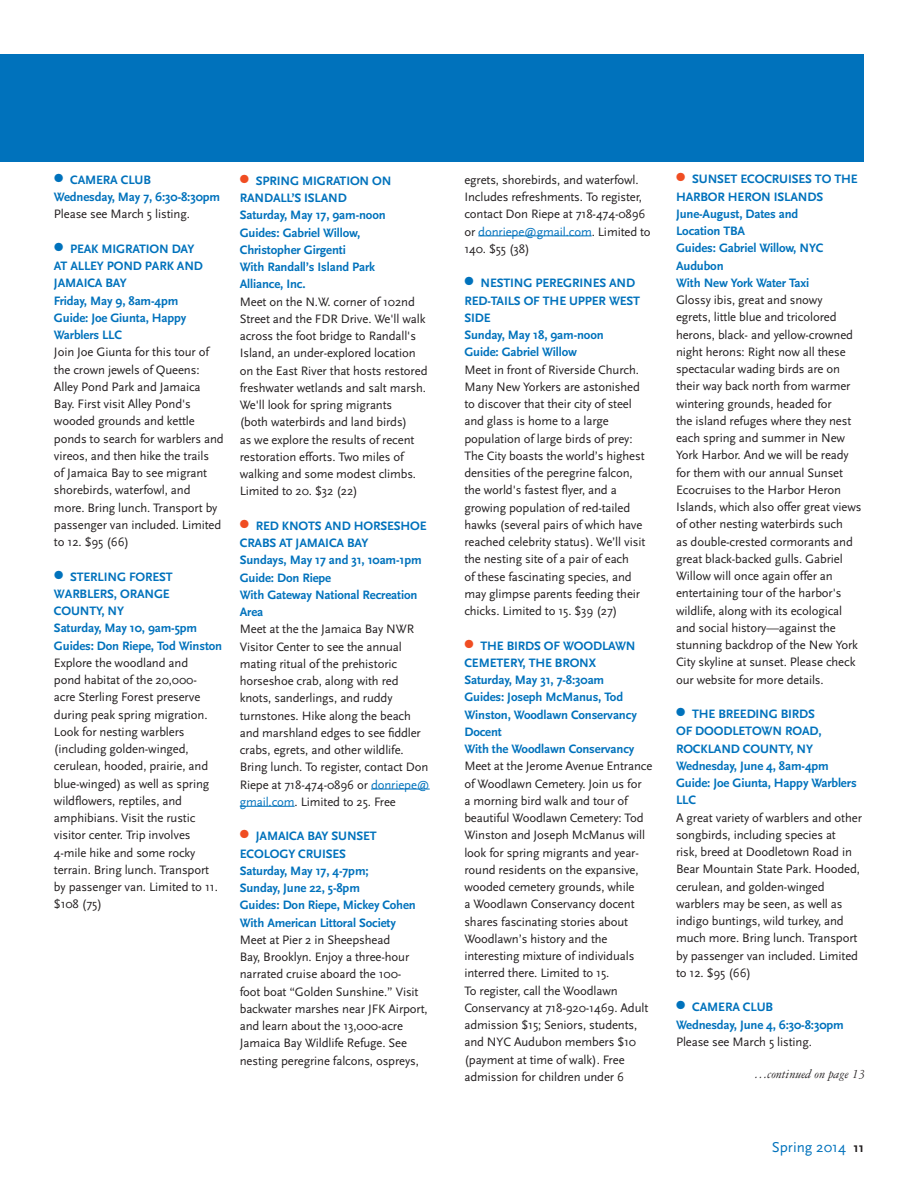
<style>
.page{position:relative;width:918px;height:1188px;background:#fff}
.page>*{position:absolute;margin:0;border:0;box-sizing:border-box;transform-origin:0 0}
.t1{font:15px "Scala Sans";color:#0072bc}
.t2{font:italic 13.5px "Garamond Three";color:#231f20}
.t3{font:12.75px/17.2px "Scala Sans";letter-spacing:-.01em;color:#231f20}
.t4{font:700 12.75px/17.2px "Scala Sans";letter-spacing:-.01em;color:#0072bc}
.s1{font-size:26.25px}
.s2{font-size:26.25px;color:#f04d22}
.s3{color:#0072bc}
.s4{font-weight:700;font-size:13.5px;color:#231f20}
</style>
<div class="page">
<div style="left:0;top:54px;width:864px;height:107px;background:#0072bc"></div>
<hr style="left:371px;top:789px;width:59px;height:1px;background:#0072bc">
<hr style="left:240px;top:806px;width:55px;height:1px;background:#0072bc">
<hr style="left:478px;top:236px;width:114px;height:1px;background:#0072bc">
<p class="t4" style="left:54px;top:171px;width:168px"><span class="s1">•</span> CAMERA CLUB<br>Wednesday, May 7, 6:30-8:30pm</p>
<p class="t3" style="left:54px;top:206px;width:137px">Please see march 5 listing.</p>
<p class="t4" style="left:54px;top:240px;width:151px"><span class="s1">•</span> PEAK MIGRATION DAY<br>AT ALLEY POND PARK AND<br>JAMAICA BAY<br>Friday, May 9, 8am-4pm<br>Guide: Joe Giunta, Happy<br>Warblers LLC</p>
<p class="t3" style="left:54px;top:344px;width:171px">Join Joe Giunta for this tour of the crown jewels of Queens:<br>Alley Pond Park and Jamaica bay. first visit Alley Pond's wooded grounds and kettle ponds to search for warblers and vireos, and then hike the trails of Jamaica bay to see migrant shorebirds, waterfowl, and more. bring lunch. Transport by passenger van included. limited to 12. $95 (66)</p>
<p class="t4" style="left:54px;top:568px;width:170px"><span class="s1">•</span> STERLING FOREST<br>WARBLERS, ORANGE<br>COUNTY, NY<br>Saturday, May 10, 9am-5pm<br>Guides: Don Riepe, Tod Winston</p>
<p class="t3" style="left:54px;top:654px;width:165px">explore the woodland and pond habitat of the 20,000- acre Sterling forest preserve during peak spring migration. look for nesting warblers (including golden-winged, cerulean, hooded, prairie, and blue-winged) as well as spring wildflowers, reptiles, and amphibians. Visit the rustic visitor center. Trip involves<br>4-mile hike and some rocky terrain. bring lunch. Transport by passenger van. limited to 11. $108 (75)</p>
<p class="t4" style="left:240px;top:172px;width:153px"><span class="s2">•</span> SPRING MIGRATION ON<br>RANDALL’S ISLAND<br>Saturday, May 17, 9am-noon<br>Guides: Gabriel Willow,<br>Christopher Girgenti<br>With Randall’s Island Park<br>Alliance, Inc.</p>
<p class="t3" style="left:240px;top:293px;width:189px">meet on the n.w. corner of 102nd Street and the fdr drive. we'll walk across the foot bridge to randall's island, an under-explored location on the east river that hosts restored freshwater wetlands and salt marsh. we'll look for spring migrants<br>(both waterbirds and land birds)<br>as we explore the results of recent restoration efforts. Two miles of walking and some modest climbs. limited to 20. $32 (22)</p>
<p class="t4" style="left:240px;top:517px;width:188px"><span class="s2">•</span> RED KNOTS AND HORSESHOE<br>CRABS AT JAMAICA BAY<br>Sundays, May 17 and 31, 10am-1pm<br>Guide: Don Riepe<br>With Gateway National Recreation<br>Area</p>
<p class="t3" style="left:240px;top:621px;width:191px">meet at the the Jamaica bay nwr<br>Visitor Center to see the annual mating ritual of the prehistoric horseshoe crab, along with red knots, sanderlings, and ruddy turnstones. hike along the beach and marshland edges to see fiddler crabs, egrets, and other wildlife. bring lunch. To register, contact don riepe at 718-474-0896 or <span class="s3">donriepe@ gmail.com</span>. limited to 25. free</p>
<p class="t4" style="left:240px;top:828px;width:178px"><span class="s2">•</span> JAMAICA BAY SUNSET<br>ECOLOGY CRUISES<br>Saturday, May 17, 4-7pm;<br>Sunday, June 22, 5-8pm<br>Guides: Don Riepe, Mickey Cohen<br>With American Littoral Society</p>
<p class="t3" style="left:240px;top:931px;width:190px">meet at Pier 2 in Sheepshead<br>bay, brooklyn. enjoy a three-hour narrated cruise aboard the 100-<br>foot boat “Golden Sunshine.” Visit backwater marshes near Jfk Airport, and learn about the 13,000-acre Jamaica bay wildlife refuge. See nesting peregrine falcons, ospreys,</p>
<p class="t3" style="left:464px;top:171px;width:188px">egrets, shorebirds, and waterfowl. includes refreshments. To register, contact don riepe at 718-474-0896 or <span class="s3">donriepe@gmail.com</span>. limited to<br>140. $55 (38)</p>
<p class="t4" style="left:464px;top:275px;width:177px"><span class="s1">•</span> NESTING PEREGRINES AND<br>RED-TAILS OF THE UPPER WEST<br>SIDE<br>Sunday, May 18, 9am-noon<br>Guide: Gabriel Willow</p>
<p class="t3" style="left:464px;top:361px;width:182px">meet in front of riverside Church. many new Yorkers are astonished to discover that their city of steel and glass is home to a large population of large birds of prey:<br>The City boasts the world’s highest densities of the peregrine falcon, the world's fastest flyer, and a growing population of red-tailed hawks (several pairs of which have reached celebrity status). we’ll visit the nesting site of a pair of each<br>of these fascinating species, and may glimpse parents feeding their chicks. limited to 15. $39 (27)</p>
<p class="t4" style="left:464px;top:637px;width:174px"><span class="s2">•</span> THE BIRDS OF WOODLAWN<br>CEMETERY, THE BRONX<br>Saturday, May 31, 7-8:30am<br>Guides: Joseph McManus, Tod<br>Winston, Woodlawn Conservancy<br>Docent<br>With the Woodlawn Conservancy</p>
<p class="t3" style="left:464px;top:758px;width:189px">meet at the Jerome Avenue entrance of woodlawn Cemetery. Join us for<br>a morning bird walk and tour of beautiful woodlawn Cemetery: Tod winston and Joseph mcmanus will look for spring migrants and year&shy;round residents on the expansive, wooded cemetery grounds, while<br>a woodlawn Conservancy docent shares fascinating stories about woodlawn’s history and the interesting mixture of individuals interred there. limited to 15.<br>To register, call the woodlawn<br>Conservancy at 718-920-1469. Adult admission $15; Seniors, students, and nYC Audubon members $10 (payment at time of walk). free admission for children under 6</p>
<p class="t4" style="left:676px;top:171px;width:183px"><span class="s2">•</span> SUNSET ECOCRUISES TO THE<br>HARBOR HERON ISLANDS<br>June-August, Dates and<br>Location TBA<br>Guides: Gabriel Willow, NYC<br>Audubon<br>With New York Water Taxi</p>
<p class="t3" style="left:676px;top:292px;width:187px">Glossy ibis, great and snowy<br>egrets, little blue and tricolored herons, black- and yellow-crowned night herons: right now all these spectacular wading birds are on their way back north from warmer wintering grounds, headed for<br>the island refuges where they nest each spring and summer in new<br>York harbor. And we will be ready for them with our annual Sunset ecocruises to the harbor heron islands, which also offer great views of other nesting waterbirds such<br>as double-crested cormorants and great black-backed gulls. Gabriel willow will once again offer an entertaining tour of the harbor's wildlife, along with its ecological and social history—against the stunning backdrop of the new York<br>City skyline at sunset. Please check our website for more details.</p>
<p class="t4" style="left:676px;top:706px;width:182px"><span class="s1">•</span> THE BREEDING BIRDS<br>OF DOODLETOWN ROAD,<br>ROCKLAND COUNTY, NY<br>Wednesday, June 4, 8am-4pm<br>Guide: Joe Giunta, Happy Warblers<br>LLC</p>
<p class="t3" style="left:676px;top:809px;width:187px">A great variety of warblers and other songbirds, including species at<br>risk, breed at doodletown road in bear mountain State Park. hooded, cerulean, and golden-winged warblers may be seen, as well as indigo buntings, wild turkey, and much more. bring lunch. Transport by passenger van included. limited to 12. $95 (66)</p>
<p class="t4" style="left:676px;top:999px;width:169px"><span class="s1">•</span> CAMERA CLUB<br>Wednesday, June 4, 6:30-8:30pm</p>
<p class="t3" style="left:676px;top:1033px;width:137px">Please see march 5 listing.</p>
<p class="t2" style="left:754px;top:1067px;width:113px">…continued on page 13</p>
<p class="t1" style="left:772px;top:1139px;width:94px">Spring 2014 <span class="s4">11</span></p>
</div>
